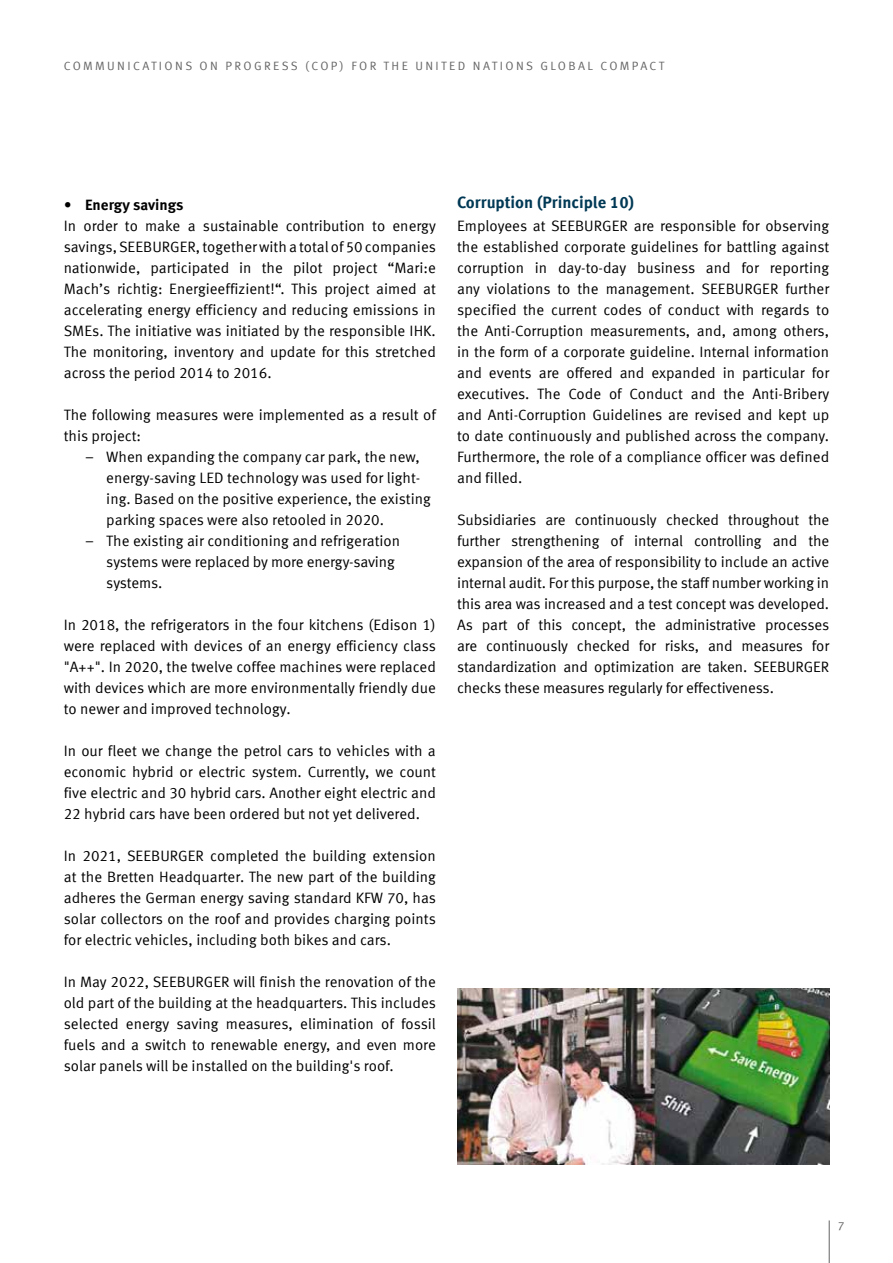
<style>
.page{position:relative;width:893px;height:1263px;background:#fff}
.page>*{position:absolute;margin:0;border:0;box-sizing:border-box;transform-origin:0 0}
.t1{font:700 16.5px "Meta Offc Pro";color:#003955}
.t2{font:15px/21px "Meta Offc Pro Norm";color:#000;text-align:justify}
.t3{font:700 15px "Meta Offc Pro";color:#000}
.t4{font:12px "Meta Offc Pro Norm";letter-spacing:.2em;color:#646363}
.s1{font-family:"Meta Offc Pro Norm";font-weight:400}
</style>
<div class="page">
<hr style="left:829px;top:1220px;width:1px;height:43px;background:#646363">
<img style="left:457px;top:988px;width:372px;height:176px">
<p class="t4" style="left:64px;top:57px;width:602px">COMMUNICATIONS ON PROGRESS (COP) FOR THE UNITED NATIONS GLOBAL COMPACT</p>
<p class="t3" style="left:64px;top:193px;width:121px"><span class="s1">∙</span> Energy savings</p>
<p class="t2" style="left:64px;top:214px;width:374px">In order to make a sustainable contribution to energy savings, SEEBURGER, together with a total of 50 companies nationwide, participated in the pilot project “Mari:e Mach’s richtig: Energieeffizient!“. This project aimed at accelerating energy efficiency and reducing emissions in SMEs. The initiative was initiated by the responsible IHK.<br>The monitoring, inventory and update for this stretched across the period 2014 to 2016.</p>
<p class="t2" style="left:64px;top:403px;width:374px">The following measures were implemented as a result of this project:</p>
<p class="t2" style="left:106px;top:445px;width:326px;text-align:left;text-indent:-21px">– When expanding the company car park, the new, energy-saving LED technology was used for light&shy;ing. Based on the positive experience, the existing parking spaces were also retooled in 2020.</p>
<p class="t2" style="left:106px;top:529px;width:295px;text-align:left;text-indent:-21px">– The existing air conditioning and refrigeration systems were replaced by more energy-saving systems.</p>
<p class="t2" style="left:64px;top:613px;width:374px">In 2018, the refrigerators in the four kitchens (Edison 1) were replaced with devices of an energy efficiency class "A++". In 2020, the twelve coffee machines were replaced with devices which are more environmentally friendly due to newer and improved technology.</p>
<p class="t2" style="left:64px;top:739px;width:374px">In our fleet we change the petrol cars to vehicles with a economic hybrid or electric system. Currently, we count five electric and 30 hybrid cars. Another eight electric and 22 hybrid cars have been ordered but not yet delivered.</p>
<p class="t2" style="left:64px;top:844px;width:374px">In 2021, SEEBURGER completed the building extension at the Bretten Headquarter. The new part of the building adheres the German energy saving standard KFW 70, has solar collectors on the roof and provides charging points for electric vehicles, including both bikes and cars.</p>
<p class="t2" style="left:64px;top:970px;width:374px">In May 2022, SEEBURGER will finish the renovation of the old part of the building at the headquarters. This includes selected energy saving measures, elimination of fossil fuels and a switch to renewable energy, and even more solar panels will be installed on the building's roof.</p>
<p class="t1" style="left:457px;top:190px;width:178px">Corruption (Principle 10)</p>
<p class="t2" style="left:457px;top:214px;width:374px">Employees at SEEBURGER are responsible for observing the established corporate guidelines for battling against corruption in day-to-day business and for reporting any violations to the management. SEEBURGER further specified the current codes of conduct with regards to the Anti-Corruption measurements, and, among others, in the form of a corporate guideline. Internal information and events are offered and expanded in particular for executives. The Code of Conduct and the Anti-Bribery and Anti-Corruption Guidelines are revised and kept up to date continuously and published across the company.<br>Furthermore, the role of a compliance officer was defined and filled.</p>
<p class="t2" style="left:457px;top:508px;width:374px">Subsidiaries are continuously checked throughout the further strengthening of internal controlling and the expansion of the area of responsibility to include an active internal audit. For this purpose, the staff number working in this area was increased and a test concept was developed.<br>As part of this concept, the administrative processes are continuously checked for risks, and measures for standardization and optimization are taken. SEEBURGER checks these measures regularly for effectiveness.</p>
<p class="t4" style="left:838px;top:1216px;width:8px">7</p>
</div>
